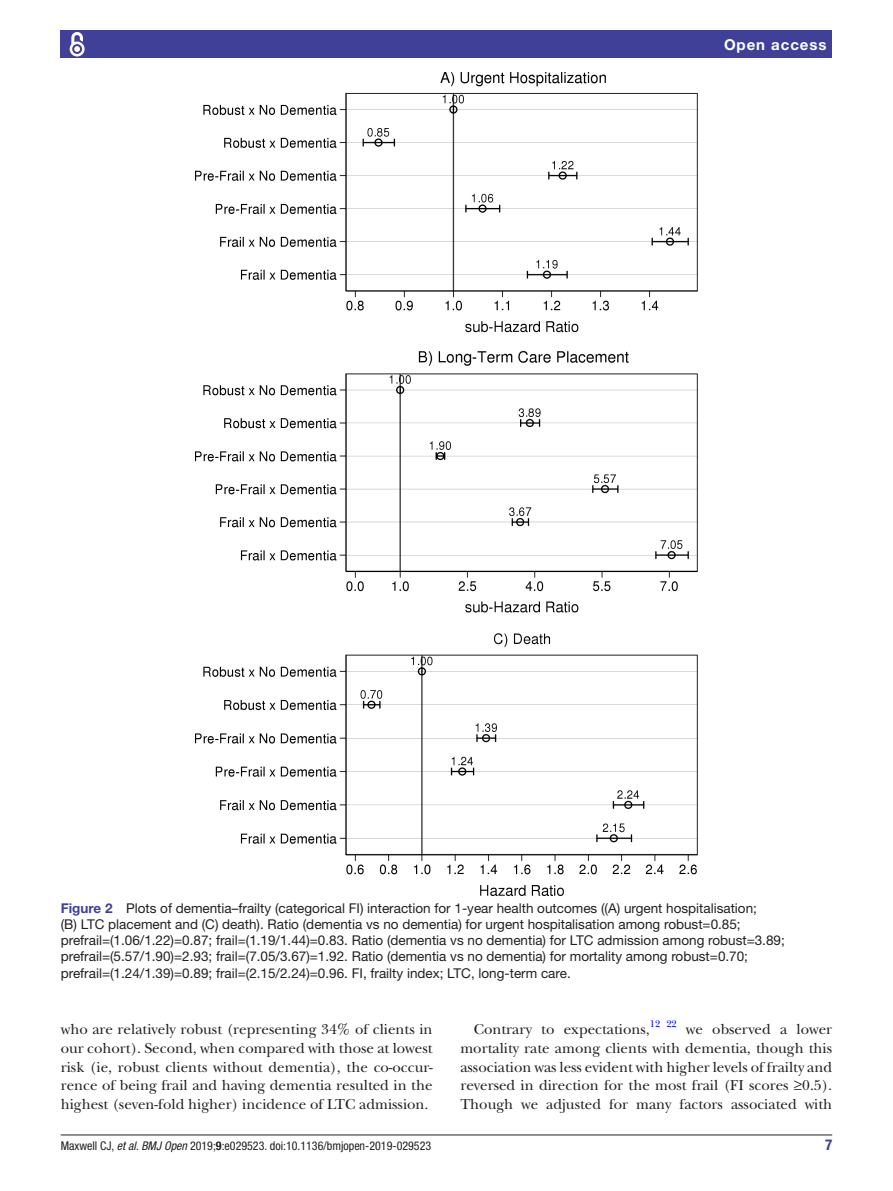
<style>
.page{position:relative;width:893px;height:1191px;background:#fff}
.page>*{position:absolute;margin:0;border:0;box-sizing:border-box;transform-origin:0 0}
.t1{font:15px/18.9px "New Baskerville";color:#231f20;text-align:justify}
.t2{font:700 15px "Helvetica Neue LT Std";letter-spacing:.065em;color:#fff}
.t3{font:700 condensed 15px "Helvetica Neue LT Std";color:#414099}
.t4{font:13.5px/16.2px "Helvetica Neue LT Std";color:#231f20}
.t5{font:condensed 12px "Helvetica Neue LT Std";color:#231f20}
.t6{font:9.9px "New Baskerville";color:#00f}
.s1{font-weight:700;color:#414099}
.s2{font-style:italic}
.s3{font-weight:700}
</style>
<div class="page">
<hr style="left:61px;top:1134px;width:771px;height:1px;background:#231f20">
<div style="left:61px;top:31px;width:771px;height:27px;background:#414099"></div>
<svg style="left:69px;top:32px;width:16px;height:25px"></svg>
<img style="left:196px;top:73px;width:501px;height:822px">
<p class="t2" style="left:724px;top:35px;width:104px">Open access</p>
<p class="t4" style="left:61px;top:899px;width:725px"><span class="s1">Figure 2</span> Plots of dementia–frailty (categorical FI) interaction for 1-year health outcomes ((A) urgent hospitalisation;<br>(B) LTC placement and (C) death). Ratio (dementia vs no dementia) for urgent hospitalisation among robust=0.85; prefrail=(1.06/1.22)=0.87; frail=(1.19/1.44)=0.83. Ratio (dementia vs no dementia) for LTC admission among robust=3.89; prefrail=(5.57/1.90)=2.93; frail=(7.05/3.67)=1.92. Ratio (dementia vs no dementia) for mortality among robust=0.70; prefrail=(1.24/1.39)=0.89; frail=(2.15/2.24)=0.96. FI, frailty index; LTC, long-term care.</p>
<p class="t1" style="left:61px;top:1019px;width:373px">who are relatively robust (representing 34% of clients in our cohort). Second, when compared with those at lowest risk (ie, robust clients without dementia), the co-occur&shy;rence of being frail and having dementia resulted in the highest (seven-fold higher) incidence of LTC admission.</p>
<p class="t1" style="left:474px;top:1019px;width:177px">Contrary to expectations,</p>
<p class="t6" style="left:650px;top:1018px;width:28px">12 22</p>
<p class="t1" style="left:460px;top:1019px;width:373px;text-indent:226px">we observed a lower mortality rate among clients with dementia, though this association was less evident with higher levels of frailty and reversed in direction for the most frail (FI scores ≥0.5).<br>Though we adjusted for many factors associated with</p>
<p class="t5" style="left:61px;top:1138px;width:372px">Maxwell CJ, <span class="s2">et al</span>. <span class="s2">BMJ Open</span> 2019;<span class="s3">9</span>:e029523. doi:10.1136/bmjopen-2019-029523</p>
<p class="t3" style="left:825px;top:1135px;width:9px">7</p>
</div>
